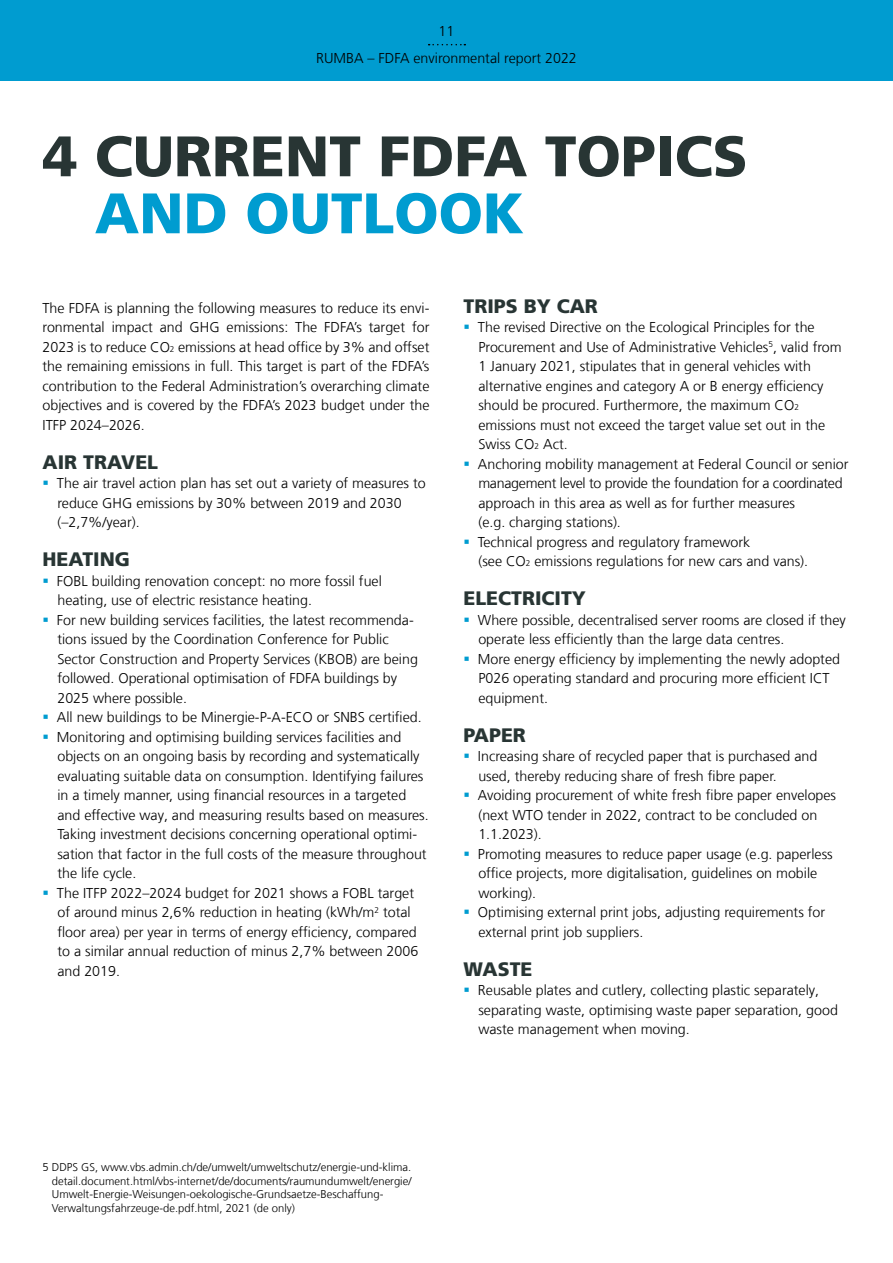
<style>
.page{position:relative;width:893px;height:1263px;background:#fff}
.page>*{position:absolute;margin:0;border:0;box-sizing:border-box;transform-origin:0 0}
.t1{font:900 57px "Frutiger LT Com";color:#283534}
.t2{font:900 57px "Frutiger LT Com";color:#009cd0}
.t3{font:900 19.5px "Frutiger LT Com";color:#283534}
.t4{font:300 14.25px/19.5px "Frutiger LT Com";color:#000}
.t5{font:300 11.25px/13.5px "Frutiger LT Com";color:#000}
.s1{font-size:8.25px}
</style>
<div class="page">
<div style="left:0;top:0;width:893px;height:81px;background:#009cd0"></div>
<svg style="left:429px;top:44px;width:36px;height:1px"></svg>
<p class="t4" style="left:316px;top:18px;width:262px;line-height:26.4px;text-align:center">11<br>RUMBA – FDFA environmental report 2022</p>
<h1 class="t1" style="left:43px;top:122px;width:706px">4 CURRENT FDFA TOPICS</h1>
<h1 class="t2" style="left:95px;top:179px;width:431px">AND OUTLOOK</h1>
<p class="t4" style="left:43px;top:298px;width:388px;text-align:justify">The FDFA is planning the following measures to reduce its envi&shy;ronmental impact and GHG emissions: The FDFA’s target for 2023 is to reduce CO<span class="s1">2</span> emissions at head office by 3% and offset the remaining emissions in full. This target is part of the FDFA’s contribution to the Federal Administration’s overarching climate objectives and is covered by the FDFA’s 2023 budget under the ITFP 2024–2026.</p>
<h2 class="t3" style="left:43px;top:450px;width:117px">AIR TRAVEL</h2>
<p class="t4" style="left:57px;top:474px;width:370px">The air travel action plan has set out a variety of measures to reduce GHG emissions by 30% between 2019 and 2030 (–2,7%/year).</p>
<h2 class="t3" style="left:43px;top:548px;width:89px">HEATING</h2>
<p class="t4" style="left:57px;top:571px;width:373px">FOBL building renovation concept: no more fossil fuel heating, use of electric resistance heating.<br>For new building services facilities, the latest recommenda&shy;tions issued by the Coordination Conference for Public Sector Construction and Property Services (KBOB) are being followed. Operational optimisation of FDFA buildings by 2025 where possible.<br>All new buildings to be Minergie-P-A-ECO or SNBS certified.<br>Monitoring and optimising building services facilities and objects on an ongoing basis by recording and systematically evaluating suitable data on consumption. Identifying failures in a timely manner, using financial resources in a targeted and effective way, and measuring results based on measures.<br>Taking investment decisions concerning operational optimi&shy;sation that factor in the full costs of the measure throughout the life cycle.<br>The ITFP 2022–2024 budget for 2021 shows a FOBL target of around minus 2,6% reduction in heating (kWh/m<sup>2</sup> total floor area) per year in terms of energy efficiency, compared to a similar annual reduction of minus 2,7% between 2006 and 2019.</p>
<h2 class="t3" style="left:463px;top:294px;width:136px">TRIPS BY CAR</h2>
<p class="t4" style="left:478px;top:318px;width:372px">The revised Directive on the Ecological Principles for the Procurement and Use of Administrative Vehicles<sup>5</sup>, valid from 1 January 2021, stipulates that in general vehicles with alternative engines and category A or B energy efficiency should be procured. Furthermore, the maximum CO<span class="s1">2 </span>emissions must not exceed the target value set out in the Swiss CO<span class="s1">2</span> Act.<br>Anchoring mobility management at Federal Council or senior management level to provide the foundation for a coordinated approach in this area as well as for further measures<br>(e.g. charging stations).<br>Technical progress and regulatory framework<br>(see CO<span class="s1">2</span> emissions regulations for new cars and vans).</p>
<h2 class="t3" style="left:463px;top:587px;width:124px">ELECTRICITY</h2>
<p class="t4" style="left:478px;top:610px;width:369px">Where possible, decentralised server rooms are closed if they operate less efficiently than the large data centres.<br>More energy efficiency by implementing the newly adopted P026 operating standard and procuring more efficient ICT equipment.</p>
<h2 class="t3" style="left:463px;top:723px;width:64px">PAPER</h2>
<p class="t4" style="left:478px;top:747px;width:360px">Increasing share of recycled paper that is purchased and used, thereby reducing share of fresh fibre paper.<br>Avoiding procurement of white fresh fibre paper envelopes (next WTO tender in 2022, contract to be concluded on 1.1.2023).<br>Promoting measures to reduce paper usage (e.g. paperless office projects, more digitalisation, guidelines on mobile working).<br>Optimising external print jobs, adjusting requirements for external print job suppliers.</p>
<h2 class="t3" style="left:463px;top:957px;width:70px">WASTE</h2>
<p class="t4" style="left:478px;top:981px;width:361px">Reusable plates and cutlery, collecting plastic separately, separating waste, optimising waste paper separation, good waste management when moving.</p>
<p class="t5" style="left:52px;top:1161px;width:361px;text-indent:-9px">5 DDPS GS, www.vbs.admin.ch/de/umwelt/umweltschutz/energie-und-klima. detail.document.html/vbs-internet/de/documents/raumundumwelt/energie/ Umwelt-Energie-Weisungen-oekologische-Grundsaetze-Beschaffung-Verwaltungsfahrzeuge-de.pdf.html, 2021 (de only)</p>
</div>
